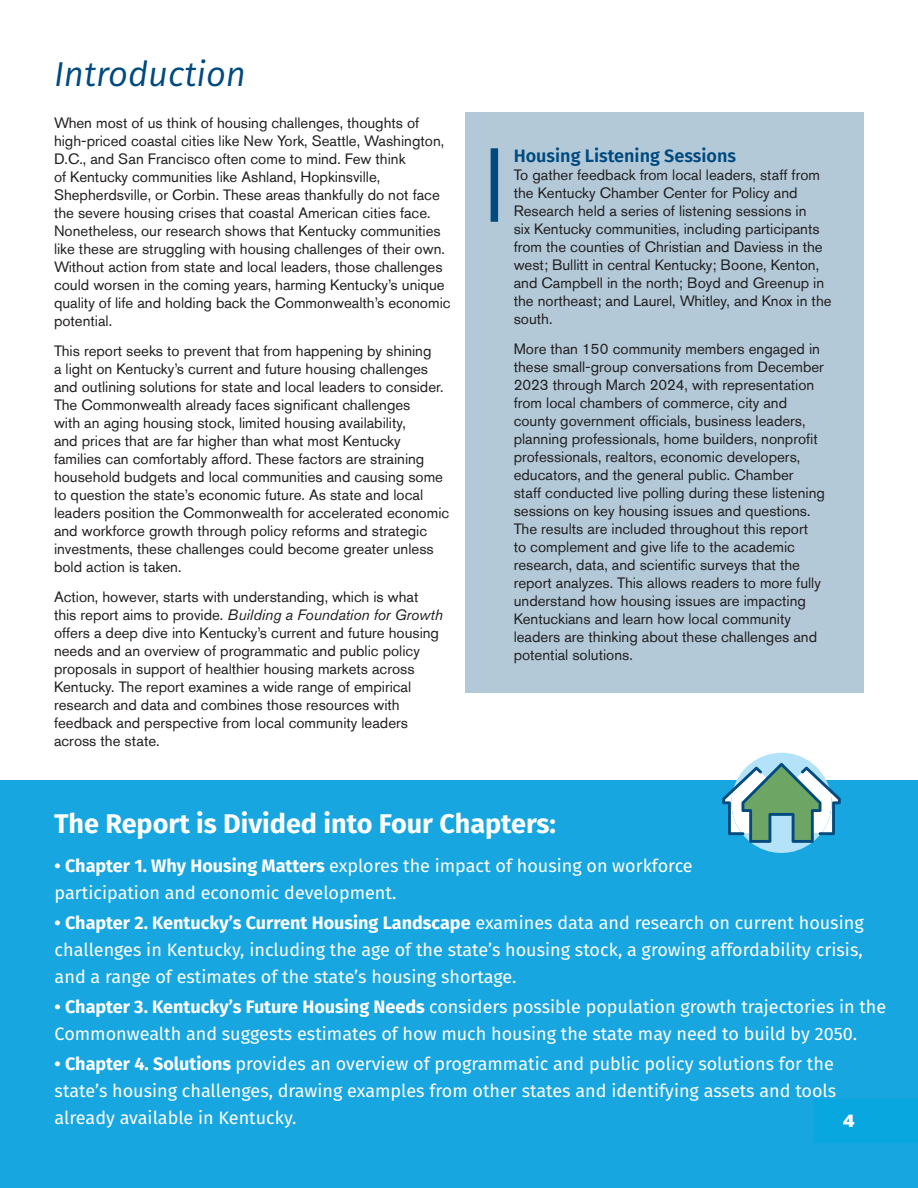
<style>
.page{position:relative;width:918px;height:1188px;background:#fff}
.page>*{position:absolute;margin:0;border:0;box-sizing:border-box;transform-origin:0 0}
.t1{font:italic 34.5px "Fira Sans";color:#004a7f}
.t2{font:700 27px "Fira Sans";color:#fff}
.t3{font:18px/27px "Fira Sans";color:#fff}
.t4{font:600 18px "Fira Sans";color:#004a7f}
.t5{font:18px "Akzidenz Grotesk Std Super";color:#fff}
.t6{font:15px/18px "Akzidenz Grotesk Std";color:#231f20}
.s1{font-style:italic}
.s2{font-weight:700}
</style>
<div class="page">
<div style="left:0;top:781px;width:918px;height:407px;background:#17a6df"></div>
<div style="left:814px;top:1100px;width:104px;height:43px;background:#08a7e0"></div>
<svg style="left:722px;top:753px;width:119px;height:100px"></svg>
<div style="left:465px;top:113px;width:399px;height:580px;background:#b3c9d8"></div>
<div style="left:491px;top:148px;width:7px;height:74px;background:#004a7f"></div>
<p class="t1" style="left:54px;top:49px;width:194px">Introduction</p>
<p class="t6" style="left:54px;top:113px;width:398px">When most of us think of housing challenges, thoughts of high-priced coastal cities like New York, Seattle, Washington, D.C., and San Francisco often come to mind. Few think<br>of Kentucky communities like Ashland, Hopkinsville, Shepherdsville, or Corbin. These areas thankfully do not face the severe housing crises that coastal American cities face.<br>Nonetheless, our research shows that Kentucky communities like these are struggling with housing challenges of their own.<br>Without action from state and local leaders, those challenges could worsen in the coming years, harming Kentucky’s unique quality of life and holding back the Commonwealth’s economic potential.</p>
<p class="t6" style="left:54px;top:341px;width:397px">This report seeks to prevent that from happening by shining<br>a light on Kentucky’s current and future housing challenges and outlining solutions for state and local leaders to consider.<br>The Commonwealth already faces significant challenges<br>with an aging housing stock, limited housing availability,<br>and prices that are far higher than what most Kentucky families can comfortably afford. These factors are straining household budgets and local communities and causing some to question the state’s economic future. As state and local leaders position the Commonwealth for accelerated economic and workforce growth through policy reforms and strategic investments, these challenges could become greater unless bold action is taken.</p>
<p class="t6" style="left:54px;top:587px;width:390px">Action, however, starts with understanding, which is what this report aims to provide. <span class="s1">Building a Foundation for Growth </span>offers a deep dive into Kentucky’s current and future housing needs and an overview of programmatic and public policy proposals in support of healthier housing markets across Kentucky. The report examines a wide range of empirical research and data and combines those resources with feedback and perspective from local community leaders across the state.</p>
<p class="t4" style="left:514px;top:141px;width:224px">Housing Listening Sessions</p>
<p class="t6" style="left:514px;top:166px;width:319px">To gather feedback from local leaders, staff from the Kentucky Chamber Center for Policy and Research held a series of listening sessions in<br>six Kentucky communities, including participants from the counties of Christian and Daviess in the west; Bullitt in central Kentucky; Boone, Kenton, and Campbell in the north; Boyd and Greenup in the northeast; and Laurel, Whitley, and Knox in the south.</p>
<p class="t6" style="left:514px;top:340px;width:313px">More than 150 community members engaged in these small-group conversations from December 2023 through March 2024, with representation from local chambers of commerce, city and county government officials, business leaders, planning professionals, home builders, nonprofit professionals, realtors, economic developers, educators, and the general public. Chamber<br>staff conducted live polling during these listening sessions on key housing issues and questions.<br>The results are included throughout this report<br>to complement and give life to the academic research, data, and scientific surveys that the report analyzes. This allows readers to more fully understand how housing issues are impacting Kentuckians and learn how local community leaders are thinking about these challenges and potential solutions.</p>
<p class="t2" style="left:54px;top:801px;width:504px">The Report is Divided into Four Chapters:</p>
<p class="t3" style="left:55px;top:851px;width:640px"><span class="s2">• Chapter 1. Why Housing Matters</span> explores the impact of housing on workforce</p>
<p class="t3" style="left:55px;top:878px;width:343px">participation and economic development.</p>
<p class="t3" style="left:55px;top:908px;width:811px;text-align:justify"><span class="s2">• Chapter 2. Kentucky’s Current Housing Landscape</span> examines data and research on current housing challenges in Kentucky, including the age of the state’s housing stock, a growing affordability crisis, and a range of estimates of the state’s housing shortage.</p>
<p class="t3" style="left:55px;top:992px;width:833px"><span class="s2">• Chapter 3. Kentucky’s Future Housing Needs</span> considers possible population growth trajectories in the<br>Commonwealth and suggests estimates of how much housing the state may need to build by 2050.</p>
<p class="t3" style="left:55px;top:1049px;width:783px"><span class="s2">• Chapter 4. Solutions</span> provides an overview of programmatic and public policy solutions for the state’s housing challenges, drawing examples from other states and identifying assets and tools already available in Kentucky.</p>
<p class="t5" style="left:843px;top:1110px;width:13px">4</p>
</div>
